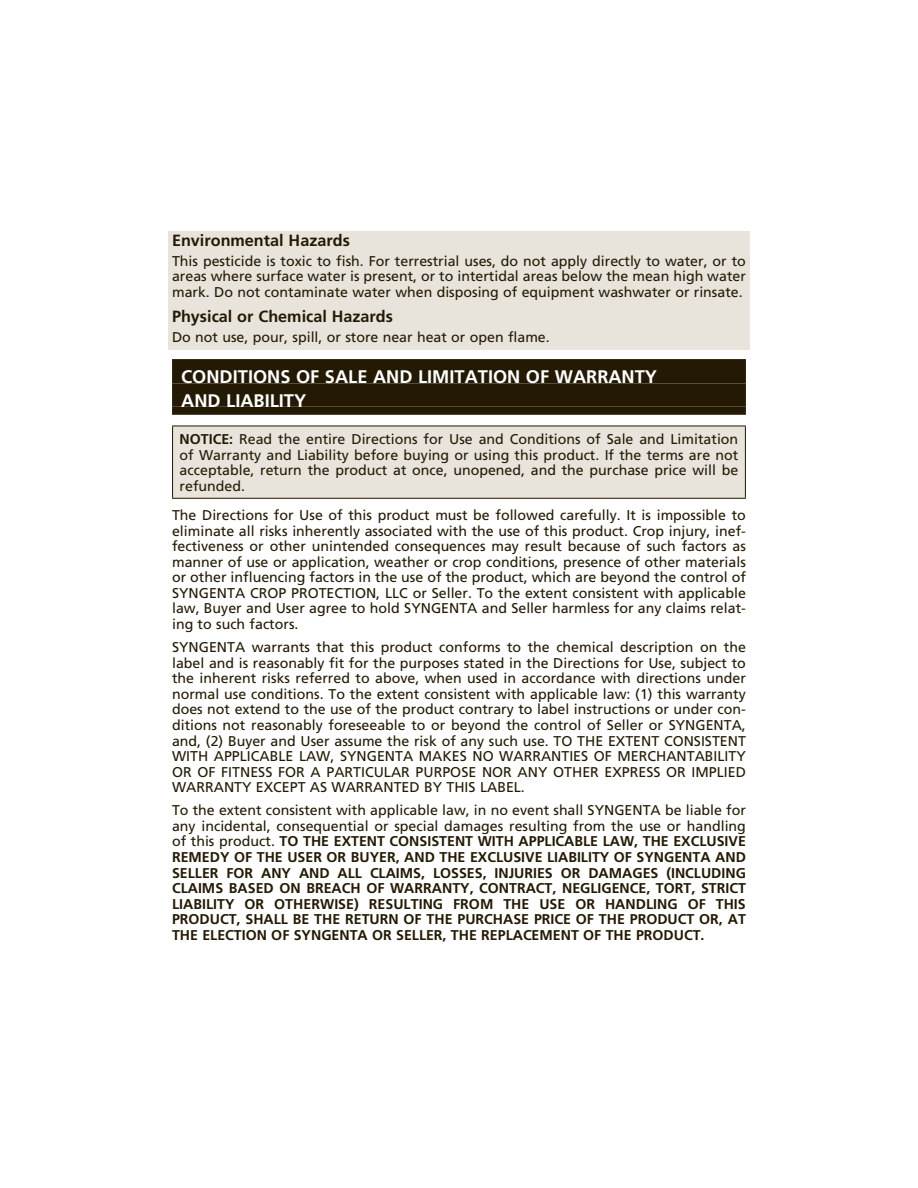
<style>
.page{position:relative;width:918px;height:1188px;background:#fff}
.page>*{position:absolute;margin:0;border:0;box-sizing:border-box;transform-origin:0 0}
.t1{font:700 18.15px/23.4px "Frutiger LT Std";color:#fff}
.t2{font:700 16.2px "Frutiger LT Std";color:#241a04}
.t3{font:14.1px/15.6px "Frutiger LT Std";color:#241a04;text-align:justify}
.t4{font:700 14.1px/15.6px "Frutiger LT Std";color:#241a04;text-align:justify}
.s1{font-weight:700}
.s2{font-weight:400}
</style>
<div class="page">
<div style="left:168px;top:231px;width:582px;height:119px;background:#e8e4dc"></div>
<div style="left:172px;top:359px;width:574px;height:24px;background:#241a04"></div>
<div style="left:172px;top:383px;width:574px;height:6px;background:#241a04"></div>
<div style="left:172px;top:388px;width:574px;height:19px;background:#241a04"></div>
<div style="left:172px;top:407px;width:574px;height:8px;background:#241a04"></div>
<div style="left:173px;top:426px;width:572px;height:72px;background:#e8e4dc"></div>
<hr style="left:172px;top:425px;width:574px;height:1px;background:#241a04">
<hr style="left:172px;top:426px;width:1px;height:72px;background:#241a04">
<hr style="left:745px;top:426px;width:1px;height:72px;background:#241a04">
<hr style="left:172px;top:498px;width:574px;height:1px;background:#241a04">
<p class="t2" style="left:172px;top:233px;width:179px">Environmental Hazards</p>
<p class="t3" style="left:172px;top:254px;width:575px">This pesticide is toxic to fish. For terrestrial uses, do not apply directly to water, or to areas where surface water is present, or to intertidal areas below the mean high water mark. Do not contaminate water when disposing of equipment washwater or rinsate.</p>
<p class="t2" style="left:172px;top:309px;width:222px">Physical or Chemical Hazards</p>
<p class="t3" style="left:172px;top:330px;width:379px">Do not use, pour, spill, or store near heat or open flame.</p>
<p class="t1" style="left:181px;top:366px;width:477px">CONDITIONS OF SALE AND LIMITATION OF WARRANTY<br>AND LIABILITY</p>
<p class="t3" style="left:180px;top:432px;width:560px"><span class="s1">NOTICE:</span> Read the entire Directions for Use and Conditions of Sale and Limitation of Warranty and Liability before buying or using this product. If the terms are not acceptable, return the product at once, unopened, and the purchase price will be refunded.</p>
<p class="t3" style="left:172px;top:508px;width:575px">The Directions for Use of this product must be followed carefully. It is impossible to eliminate all risks inherently associated with the use of this product. Crop injury, inef&shy;fectiveness or other unintended consequences may result because of such factors as manner of use or application, weather or crop conditions, presence of other materials or other influencing factors in the use of the product, which are beyond the control of SYNGENTA CROP PROTECTION, LLC or Seller. To the extent consistent with applicable law, Buyer and User agree to hold SYNGENTA and Seller harmless for any claims relat&shy;ing to such factors.</p>
<p class="t3" style="left:172px;top:640px;width:575px">SYNGENTA warrants that this product conforms to the chemical description on the label and is reasonably fit for the purposes stated in the Directions for Use, subject to the inherent risks referred to above, when used in accordance with directions under normal use conditions. To the extent consistent with applicable law: (1) this warranty does not extend to the use of the product contrary to label instructions or under con&shy;ditions not reasonably foreseeable to or beyond the control of Seller or SYNGENTA, and, (2) Buyer and User assume the risk of any such use. TO THE EXTENT CONSISTENT WITH APPLICABLE LAW, SYNGENTA MAKES NO WARRANTIES OF MERCHANTABILITY OR OF FITNESS FOR A PARTICULAR PURPOSE NOR ANY OTHER EXPRESS OR IMPLIED WARRANTY EXCEPT AS WARRANTED BY THIS LABEL.</p>
<p class="t4" style="left:172px;top:803px;width:575px"><span class="s2">To the extent consistent with applicable law, in no event shall SYNGENTA be liable for any incidental, consequential or special damages resulting from the use or handling of this product.</span> TO THE EXTENT CONSISTENT WITH APPLICABLE LAW, THE EXCLUSIVE REMEDY OF THE USER OR BUYER, AND THE EXCLUSIVE LIABILITY OF SYNGENTA AND SELLER FOR ANY AND ALL CLAIMS, LOSSES, INJURIES OR DAMAGES (INCLUDING CLAIMS BASED ON BREACH OF WARRANTY, CONTRACT, NEGLIGENCE, TORT, STRICT LIABILITY OR OTHERWISE) RESULTING FROM THE USE OR HANDLING OF THIS PRODUCT, SHALL BE THE RETURN OF THE PURCHASE PRICE OF THE PRODUCT OR, AT THE ELECTION OF SYNGENTA OR SELLER, THE REPLACEMENT OF THE PRODUCT.</p>
</div>
